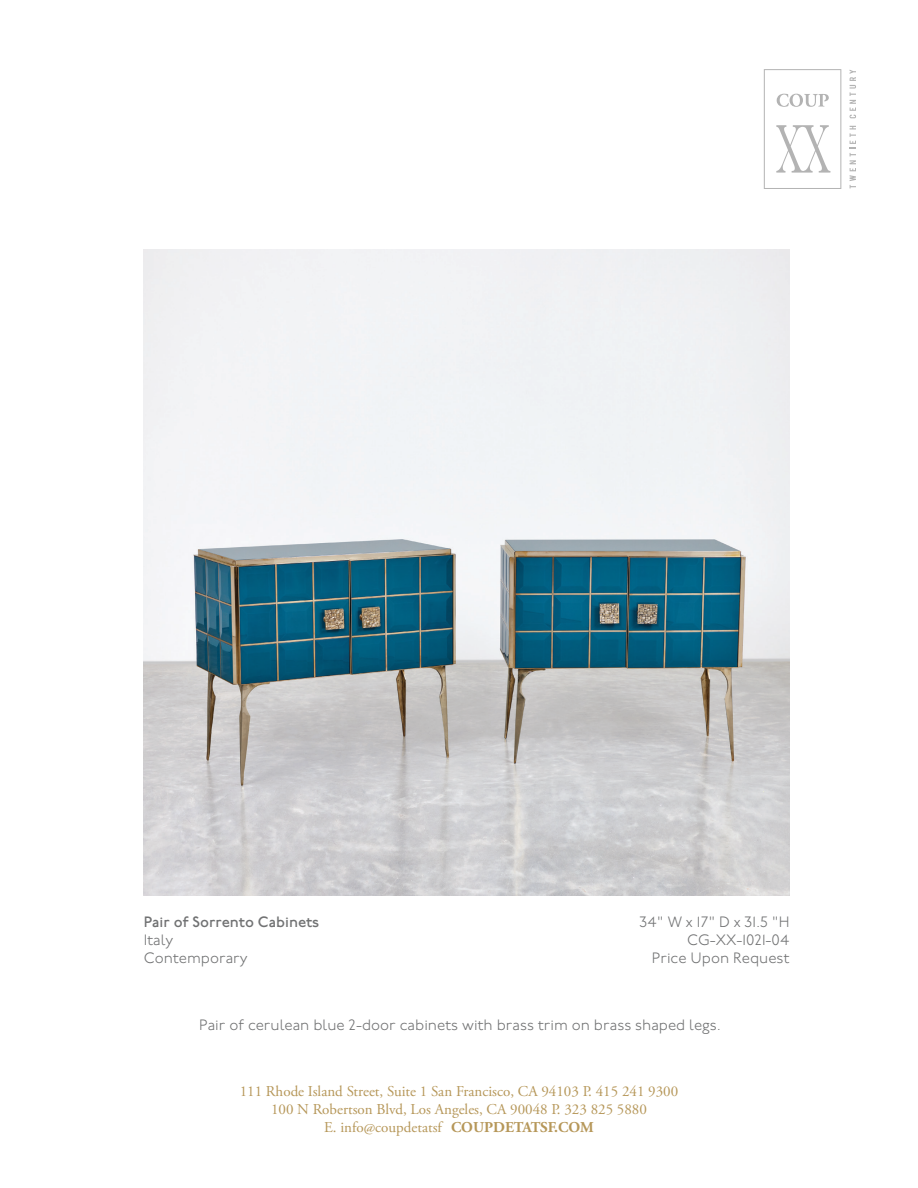
<style>
.page{position:relative;width:918px;height:1188px;background:#fff}
.page>*{position:absolute;margin:0;border:0;box-sizing:border-box;transform-origin:0 0}
.t1{font:15px/18px "Adobe Garamond Pro";color:#b69759;text-align:center}
.t2{font:300 15px/18px "P22 Underground";color:#717273}
.t3{font:500 15px "P22 Underground";color:#717273}
.s1{font-weight:700}
</style>
<div class="page">
<svg style="left:850px;top:126px;width:6px;height:62px"></svg>
<svg style="left:850px;top:70px;width:6px;height:48px"></svg>
<svg style="left:764px;top:69px;width:77px;height:120px"></svg>
<img style="left:144px;top:513px;width:646px;height:276px">
<img style="left:144px;top:789px;width:646px;height:106px">
<p class="t3" style="left:144px;top:914px;width:177px">Pair of Sorrento Cabinets</p>
<p class="t2" style="left:144px;top:932px;width:106px">Italy<br>Contemporary</p>
<p class="t2" style="left:640px;top:914px;width:151px;text-align:right">34" W x 17" D x 31.5 "H<br>CG-XX-1021-04<br>Price Upon Request</p>
<p class="t2" style="left:199px;top:1017px;width:523px">Pair of cerulean blue 2-door cabinets with brass trim on brass shaped legs.</p>
<p class="t1" style="left:240px;top:1083px;width:440px">111 Rhode Island Street, Suite 1 San Francisco, CA 94103 P. 415 241 9300<br>100 N Robertson Blvd, Los Angeles, CA 90048 P. 323 825 5880<br>E. info@coupdetatsf <span class="s1">COUPDETATSF.COM</span></p>
</div>
